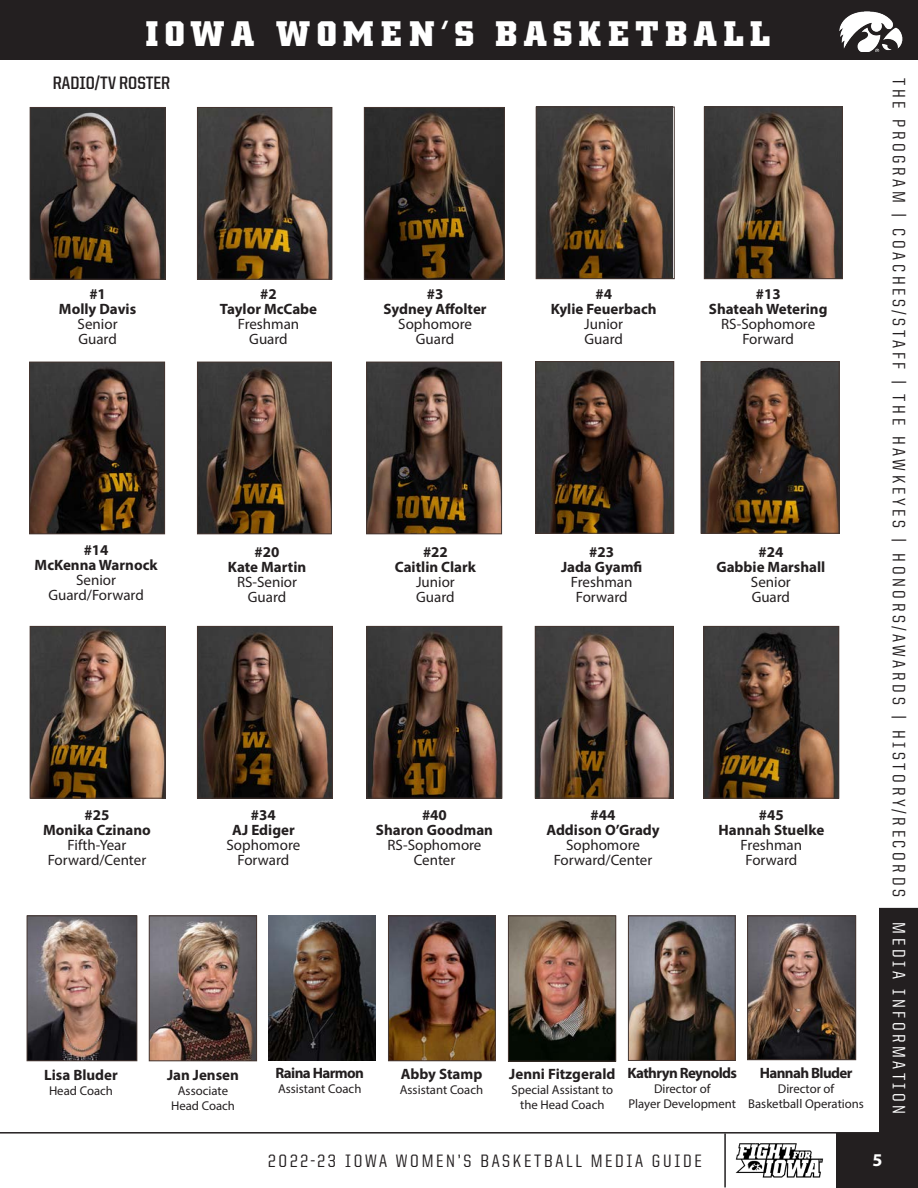
<style>
.page{position:relative;width:918px;height:1188px;background:#fff}
.page>*{position:absolute;margin:0;border:0;box-sizing:border-box;transform-origin:0 0}
.t1{font:700 36px "Hawkeye";letter-spacing:.18em;color:#fff}
.t2{font:500 18px "United Sans Semi Cond";letter-spacing:.2em;color:#231f20}
.t3{font:500 18px "United Sans Semi Cond";letter-spacing:.15em;color:#231f20}
.t4{font:700 18px "United Sans Semi Cond";color:#231f20}
.t5{font:700 18px "Myriad Pro";color:#fff}
.t6{font:700 15px "Myriad Pro";color:#231f20}
.t7{font:15px "Myriad Pro";color:#231f20}
.t8{font:700 15px "Myriad Pro";letter-spacing:-.04em;color:#231f20}
.t9{font:12.75px/15px "Myriad Pro";color:#231f20;text-align:center}
.s1{color:#fff}
</style>
<div class="page">
<div style="left:0;top:0;width:918px;height:60px;background:#231f20"></div>
<img style="left:839px;top:12px;width:64px;height:40px">
<hr style="left:0;top:1132px;width:918px;height:2px;background:#231f20">
<div style="left:836px;top:1133px;width:82px;height:55px;background:#231f20"></div>
<img style="left:732px;top:1133px;width:96px;height:45px">
<hr style="left:724px;top:1133px;width:2px;height:54px;background:#231f20">
<div style="left:879px;top:908px;width:39px;height:224px;background:#231f20"></div>
<img style="left:510px;top:918px;width:104px;height:141px">
<div style="left:508px;top:916px;width:108px;height:145px;border:1px solid #453631"></div>
<img style="left:32px;top:109px;width:131px;height:168px">
<div style="left:30px;top:107px;width:135px;height:172px;border:1px solid #453631"></div>
<img style="left:199px;top:109px;width:131px;height:168px">
<div style="left:197px;top:107px;width:135px;height:172px;border:1px solid #453631"></div>
<img style="left:366px;top:109px;width:137px;height:168px">
<div style="left:364px;top:107px;width:141px;height:172px;border:1px solid #453631"></div>
<img style="left:538px;top:109px;width:134px;height:168px">
<div style="left:536px;top:107px;width:138px;height:172px;border:1px solid #453631"></div>
<img style="left:31px;top:364px;width:132px;height:168px">
<div style="left:29px;top:362px;width:136px;height:172px;border:1px solid #453631"></div>
<img style="left:199px;top:364px;width:131px;height:168px">
<div style="left:197px;top:362px;width:135px;height:172px;border:1px solid #453631"></div>
<img style="left:368px;top:364px;width:132px;height:168px">
<div style="left:366px;top:362px;width:136px;height:172px;border:1px solid #453631"></div>
<img style="left:537px;top:363px;width:135px;height:168px">
<div style="left:535px;top:361px;width:139px;height:172px;border:1px solid #453631"></div>
<img style="left:703px;top:363px;width:134px;height:168px">
<div style="left:701px;top:361px;width:138px;height:172px;border:1px solid #453631"></div>
<img style="left:32px;top:628px;width:131px;height:168px">
<div style="left:30px;top:626px;width:135px;height:172px;border:1px solid #453631"></div>
<img style="left:706px;top:628px;width:131px;height:168px">
<div style="left:704px;top:626px;width:135px;height:172px;border:1px solid #453631"></div>
<img style="left:369px;top:628px;width:131px;height:168px">
<div style="left:367px;top:626px;width:135px;height:172px;border:1px solid #453631"></div>
<img style="left:537px;top:628px;width:135px;height:168px">
<div style="left:535px;top:626px;width:139px;height:172px;border:1px solid #453631"></div>
<img style="left:390px;top:918px;width:103px;height:141px">
<div style="left:388px;top:916px;width:107px;height:145px;border:1px solid #453631"></div>
<img style="left:630px;top:918px;width:103px;height:141px">
<div style="left:628px;top:916px;width:107px;height:145px;border:1px solid #453631"></div>
<img style="left:199px;top:628px;width:132px;height:168px">
<div style="left:197px;top:626px;width:136px;height:172px;border:1px solid #453631"></div>
<img style="left:269px;top:916px;width:107px;height:145px">
<img style="left:749px;top:918px;width:105px;height:140px">
<div style="left:747px;top:916px;width:109px;height:144px;border:1px solid #453631"></div>
<img style="left:706px;top:109px;width:135px;height:168px">
<div style="left:704px;top:107px;width:139px;height:172px;border:1px solid #453631"></div>
<img style="left:151px;top:918px;width:104px;height:141px">
<div style="left:149px;top:916px;width:108px;height:145px;border:1px solid #453631"></div>
<img style="left:29px;top:918px;width:106px;height:141px">
<div style="left:27px;top:916px;width:110px;height:145px;border:1px solid #453631"></div>
<h1 class="t1" style="left:147px;top:13px;width:626px">IOWA WOMEN’S BASKETBALL</h1>
<p class="t4" style="left:53px;top:73px;width:119px">RADIO/TV ROSTER</p>
<p class="t6" style="left:89px;top:284px;width:18px">#1</p>
<p class="t6" style="left:59px;top:299px;width:79px">Molly Davis</p>
<p class="t7" style="left:78px;top:315px;width:41px">Senior</p>
<p class="t7" style="left:78px;top:330px;width:40px">Guard</p>
<p class="t6" style="left:260px;top:284px;width:18px">#2</p>
<p class="t6" style="left:220px;top:299px;width:99px">Taylor McCabe</p>
<p class="t7" style="left:238px;top:315px;width:63px">Freshman</p>
<p class="t7" style="left:249px;top:330px;width:40px">Guard</p>
<p class="t6" style="left:427px;top:285px;width:18px">#3</p>
<p class="t6" style="left:384px;top:300px;width:105px">Sydney Affolter</p>
<p class="t7" style="left:398px;top:315px;width:75px">Sophomore</p>
<p class="t7" style="left:416px;top:330px;width:40px">Guard</p>
<p class="t6" style="left:595px;top:284px;width:18px">#4</p>
<p class="t6" style="left:551px;top:299px;width:107px">Kylie Feuerbach</p>
<p class="t7" style="left:584px;top:315px;width:40px">Junior</p>
<p class="t7" style="left:585px;top:330px;width:40px">Guard</p>
<p class="t6" style="left:756px;top:284px;width:26px">#13</p>
<p class="t6" style="left:709px;top:299px;width:120px">Shateah Wetering</p>
<p class="t7" style="left:721px;top:315px;width:95px">RS-Sophomore</p>
<p class="t7" style="left:742px;top:330px;width:53px">Forward</p>
<p class="t6" style="left:84px;top:541px;width:26px">#14</p>
<p class="t6" style="left:35px;top:556px;width:125px">McKenna Warnock</p>
<p class="t7" style="left:76px;top:571px;width:41px">Senior</p>
<p class="t7" style="left:48px;top:586px;width:97px">Guard/Forward</p>
<p class="t6" style="left:255px;top:542px;width:26px">#20</p>
<p class="t6" style="left:228px;top:557px;width:80px">Kate Martin</p>
<p class="t7" style="left:237px;top:573px;width:62px">RS-Senior</p>
<p class="t7" style="left:248px;top:588px;width:40px">Guard</p>
<p class="t6" style="left:423px;top:542px;width:26px">#22</p>
<p class="t6" style="left:395px;top:557px;width:83px">Caitlin Clark</p>
<p class="t7" style="left:416px;top:573px;width:40px">Junior</p>
<p class="t7" style="left:416px;top:588px;width:40px">Guard</p>
<p class="t6" style="left:589px;top:542px;width:26px">#23</p>
<p class="t6" style="left:561px;top:557px;width:83px">Jada Gyamfi</p>
<p class="t7" style="left:571px;top:572px;width:63px">Freshman</p>
<p class="t7" style="left:576px;top:587px;width:53px">Forward</p>
<p class="t6" style="left:758px;top:542px;width:26px">#24</p>
<p class="t6" style="left:716px;top:557px;width:111px">Gabbie Marshall</p>
<p class="t7" style="left:751px;top:573px;width:41px">Senior</p>
<p class="t7" style="left:752px;top:588px;width:40px">Guard</p>
<p class="t6" style="left:85px;top:805px;width:26px">#25</p>
<p class="t6" style="left:43px;top:820px;width:109px">Monika Czinano</p>
<p class="t7" style="left:68px;top:836px;width:60px">Fifth-Year</p>
<p class="t7" style="left:48px;top:851px;width:100px">Forward/Center</p>
<p class="t6" style="left:251px;top:805px;width:26px">#34</p>
<p class="t6" style="left:232px;top:820px;width:64px">AJ Ediger</p>
<p class="t7" style="left:226px;top:836px;width:75px">Sophomore</p>
<p class="t7" style="left:238px;top:851px;width:53px">Forward</p>
<p class="t6" style="left:422px;top:806px;width:26px">#40</p>
<p class="t6" style="left:376px;top:821px;width:119px">Sharon Goodman</p>
<p class="t7" style="left:388px;top:836px;width:95px">RS-Sophomore</p>
<p class="t7" style="left:414px;top:851px;width:43px">Center</p>
<p class="t6" style="left:591px;top:805px;width:26px">#44</p>
<p class="t6" style="left:546px;top:820px;width:115px">Addison O’Grady</p>
<p class="t7" style="left:566px;top:836px;width:75px">Sophomore</p>
<p class="t7" style="left:554px;top:851px;width:100px">Forward/Center</p>
<p class="t6" style="left:759px;top:805px;width:26px">#45</p>
<p class="t6" style="left:719px;top:820px;width:107px">Hannah Stuelke</p>
<p class="t7" style="left:741px;top:836px;width:63px">Freshman</p>
<p class="t7" style="left:746px;top:851px;width:53px">Forward</p>
<p class="t6" style="left:44px;top:1065px;width:75px">Lisa Bluder</p>
<p class="t9" style="left:49px;top:1083px;width:65px">Head Coach</p>
<p class="t6" style="left:167px;top:1065px;width:73px">Jan Jensen</p>
<p class="t9" style="left:178px;top:1083px;width:52px">Associate</p>
<p class="t9" style="left:171px;top:1098px;width:65px">Head Coach</p>
<p class="t8" style="left:276px;top:1063px;width:90px">Raina Harmon</p>
<p class="t9" style="left:278px;top:1081px;width:85px">Assistant Coach</p>
<p class="t6" style="left:401px;top:1065px;width:83px">Abby Stamp</p>
<p class="t9" style="left:400px;top:1082px;width:85px">Assistant Coach</p>
<p class="t6" style="left:509px;top:1064px;width:108px">Jenni Fitzgerald</p>
<p class="t9" style="left:512px;top:1082px;width:103px">Special Assistant to the Head Coach</p>
<p class="t8" style="left:628px;top:1063px;width:111px">Kathryn Reynolds</p>
<p class="t9" style="left:654px;top:1081px;width:58px">Director of</p>
<p class="t9" style="left:628px;top:1096px;width:109px">Player Development</p>
<p class="t8" style="left:760px;top:1063px;width:94px">Hannah Bluder</p>
<p class="t9" style="left:778px;top:1081px;width:58px">Director of</p>
<p class="t9" style="left:748px;top:1096px;width:117px">Basketball Operations</p>
<p class="t2" style="left:908px;top:78px;width:1038px;rotate:90deg">THE PROGRAM | COACHES/STAFF | THE HAWKEYES | HONORS/AWARDS | HISTORY/RECORDS | <span class="s1">MEDIA INFORMATION</span></p>
<p class="t3" style="left:268px;top:1151px;width:435px">2022-23 IOWA WOMEN’S BASKETBALL MEDIA GUIDE</p>
<p class="t5" style="left:873px;top:1149px;width:11px">5</p>
</div>
